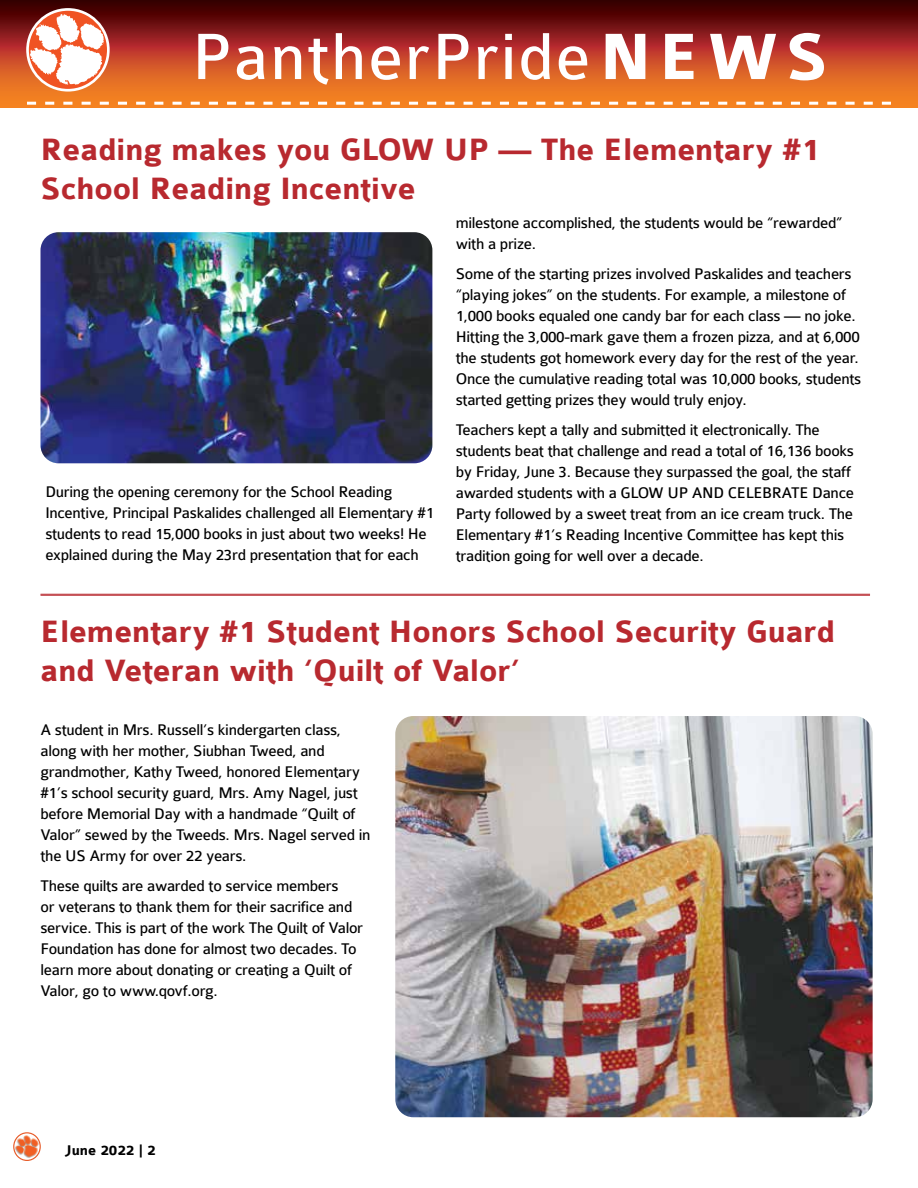
<style>
.page{position:relative;width:918px;height:1188px;background:#fff}
.page>*{position:absolute;margin:0;border:0;box-sizing:border-box;transform-origin:0 0}
.t1{font:700 33px/39.6px "Colaborate";color:#b8292f}
.t2{font:16.5px/21px "Colaborate";letter-spacing:-.02em;color:#000}
.t3{font:700 15px "Colaborate";color:#000}
</style>
<div class="page">
<img style="left:14px;top:1133px;width:26px;height:27px">
<div style="left:13px;top:1132px;width:28px;height:29px;border:1px solid #e75b29;border-radius:50%"></div>
<svg style="left:0;top:0;width:918px;height:107px;background:#9b3817"></svg>
<svg style="left:198px;top:33px;width:626px;height:52px"></svg>
<svg style="left:27px;top:102px;width:864px;height:3px"></svg>
<svg style="left:28px;top:9px;width:80px;height:81px"></svg>
<div style="left:26px;top:8px;width:84px;height:84px;border:3px solid #fff;border-radius:50%"></div>
<svg style="left:30px;top:14px;width:74px;height:71px"></svg>
<img style="left:40px;top:232px;width:392px;height:231px">
<img style="left:395px;top:716px;width:478px;height:401px">
<hr style="left:40px;top:594px;width:830px;height:1px;background:#b8292f">
<hr style="left:40px;top:595px;width:830px;height:1px;background:#b8292f">
<h1 class="t1" style="left:41px;top:131px;width:781px">Reading makes you GLOW UP — The Elementary #1<br>School Reading Incentive</h1>
<p class="t2" style="left:45px;top:481px;width:390px">During the opening ceremony for the School Reading Incentive, Principal Paskalides challenged all Elementary #1 students to read 15,000 books in just about two weeks! He explained during the May 23rd presentation that for each</p>
<p class="t2" style="left:456px;top:213px;width:388px">milestone accomplished, the students would be “rewarded” with a prize.</p>
<p class="t2" style="left:456px;top:264px;width:407px">Some of the starting prizes involved Paskalides and teachers “playing jokes” on the students. For example, a milestone of 1,000 books equaled one candy bar for each class — no joke.<br>Hitting the 3,000-mark gave them a frozen pizza, and at 6,000 the students got homework every day for the rest of the year.<br>Once the cumulative reading total was 10,000 books, students started getting prizes they would truly enjoy.</p>
<p class="t2" style="left:456px;top:420px;width:400px">Teachers kept a tally and submitted it electronically. The students beat that challenge and read a total of 16,136 books by Friday, June 3. Because they surpassed the goal, the staff awarded students with a GLOW UP AND CELEBRATE Dance Party followed by a sweet treat from an ice cream truck. The Elementary #1’s Reading Incentive Committee has kept this tradition going for well over a decade.</p>
<h1 class="t1" style="left:40px;top:612px;width:796px">Elementary #1 Student Honors School Security Guard and Veteran with ‘Quilt of Valor’</h1>
<p class="t2" style="left:40px;top:720px;width:332px">A student in Mrs. Russell’s kindergarten class, along with her mother, Siubhan Tweed, and grandmother, Kathy Tweed, honored Elementary #1’s school security guard, Mrs. Amy Nagel, just before Memorial Day with a handmade “Quilt of Valor” sewed by the Tweeds. Mrs. Nagel served in the US Army for over 22 years.</p>
<p class="t2" style="left:40px;top:876px;width:324px">These quilts are awarded to service members<br>or veterans to thank them for their sacrifice and service. This is part of the work The Quilt of Valor Foundation has done for almost two decades. To learn more about donating or creating a Quilt of Valor, go to www.qovf.org.</p>
<p class="t3" style="left:65px;top:1142px;width:92px">June 2022 | 2</p>
</div>
